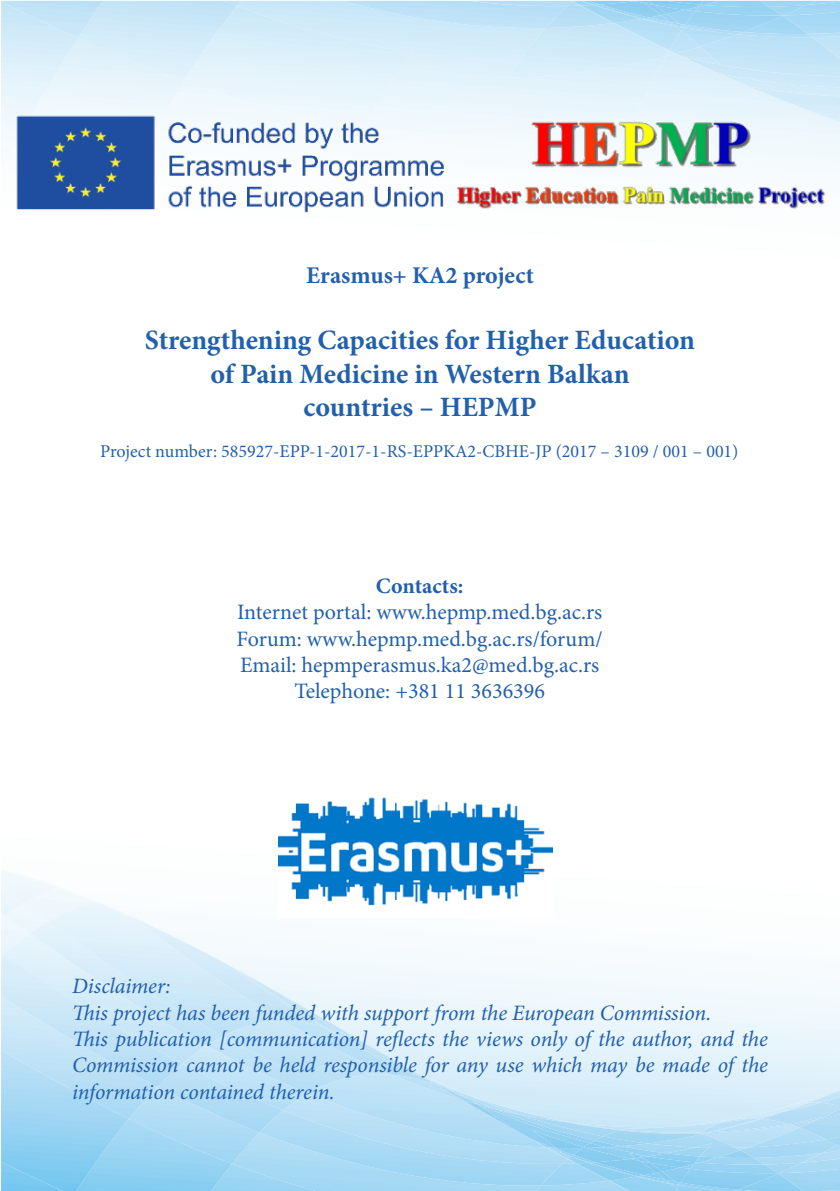
<style>
.page{position:relative;width:840px;height:1191px;background:#fff}
.page>*{position:absolute;margin:0;border:0;box-sizing:border-box;transform-origin:0 0}
.t1{font:700 28px "Minion Pro";color:#2260ad}
.t2{font:700 24px "Minion Pro";color:#2460ad}
.t3{font:italic 22px/26.4px "Minion Pro";letter-spacing:-.01em;color:#2260ad;text-align:justify}
.t4{font:22px "Minion Pro";color:#2260ad}
.t5{font:700 22px "Minion Pro";color:#2260ad}
.t6{font:18px "Minion Pro";color:#2260ad}
</style>
<div class="page">
<svg style="left:1px;top:871px;width:838px;height:320px"></svg>
<svg style="left:1px;top:1px;width:838px;height:167px;background:#d3ebf9"></svg>
<img style="left:11px;top:111px;width:816px;height:102px">
<img style="left:278px;top:797px;width:274px;height:120px">
<p class="t2" style="left:306px;top:258px;width:229px">Erasmus+ KA2 project</p>
<p class="t1" style="left:145px;top:320px;width:551px">Strengthening Capacities for Higher Education</p>
<p class="t1" style="left:210px;top:354px;width:420px">of Pain Medicine in Western Balkan</p>
<p class="t1" style="left:303px;top:387px;width:234px">countries – HEPMP</p>
<p class="t6" style="left:100px;top:439px;width:639px">Project number: 585927-EPP-1-2017-1-RS-EPPKA2-CBHE-JP (2017 – 3109 / 001 – 001)</p>
<p class="t5" style="left:375px;top:570px;width:89px">Contacts:</p>
<p class="t4" style="left:237px;top:597px;width:366px">Internet portal: www.hepmp.med.bg.ac.rs</p>
<p class="t4" style="left:236px;top:624px;width:367px">Forum: www.hepmp.med.bg.ac.rs/forum/</p>
<p class="t4" style="left:240px;top:650px;width:360px">Email: hepmperasmus.ka2@med.bg.ac.rs</p>
<p class="t4" style="left:294px;top:676px;width:252px">Telephone: +381 11 3636396</p>
<p class="t3" style="left:72px;top:973px;width:100px">Disclaimer:</p>
<p class="t3" style="left:72px;top:999px;width:640px">This project has been funded with support from the European Commission.</p>
<p class="t3" style="left:72px;top:1025px;width:697px">This publication [communication] reflects the views only of the author, and the Commission cannot be held responsible for any use which may be made of the information contained therein.</p>
</div>
